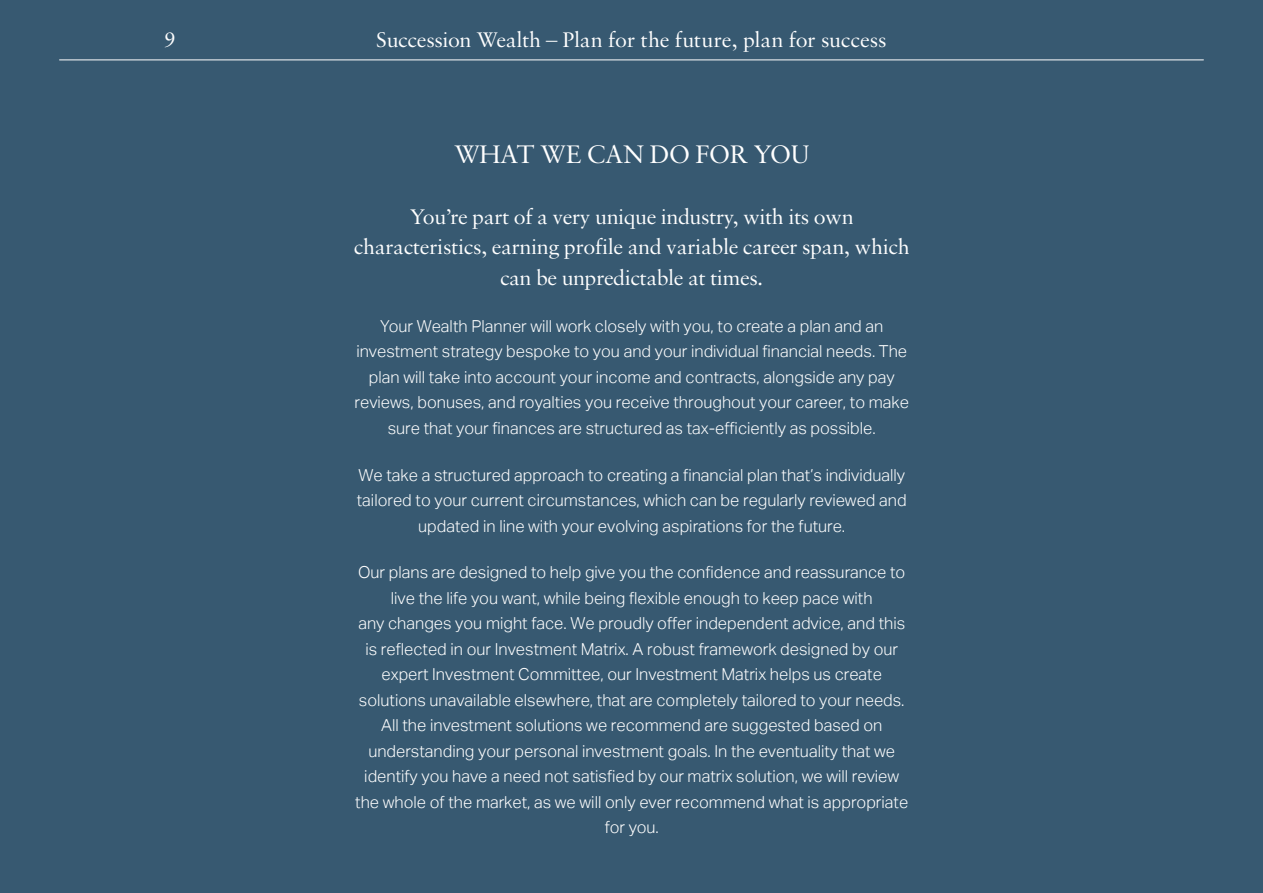
<style>
.page{position:relative;width:1263px;height:893px;background:#375971}
.page>*{position:absolute;margin:0;border:0;box-sizing:border-box;transform-origin:0 0}
.t1{font:27px "Sabon MT Std";letter-spacing:-.03em;color:#fff}
.t2{font:22.5px/30.8px "Sabon MT Std";letter-spacing:-.02em;color:#fff;text-align:center}
.t3{font:22.5px "Sabon MT Pro";letter-spacing:-.01em;color:#fff}
.t4{font:300 16.5px/25.5px "Aktiv Grotesk";color:#fff;text-align:center}
</style>
<div class="page">
<hr style="left:60px;top:60px;width:1143px;height:1px;background:#fff">
<h2 class="t3" style="left:165px;top:25px;width:12px">9</h2>
<h2 class="t3" style="left:376px;top:25px;width:512px">Succession Wealth – Plan for the future, plan for success</h2>
<h1 class="t1" style="left:454px;top:138px;width:357px">WHAT WE CAN DO FOR YOU</h1>
<h2 class="t2" style="left:354px;top:200px;width:557px">You’re part of a very unique industry, with its own characteristics, earning profile and variable career span, which can be unpredictable at times.</h2>
<p class="t4" style="left:355px;top:313px;width:556px">Your Wealth Planner will work closely with you, to create a plan and an investment strategy bespoke to you and your individual financial needs. The plan will take into account your income and contracts, alongside any pay reviews, bonuses, and royalties you receive throughout your career, to make sure that your finances are structured as tax-efficiently as possible.</p>
<p class="t4" style="left:357px;top:462px;width:551px">We take a structured approach to creating a financial plan that’s individually tailored to your current circumstances, which can be regularly reviewed and updated in line with your evolving aspirations for the future.</p>
<p class="t4" style="left:355px;top:560px;width:554px">Our plans are designed to help give you the confidence and reassurance to live the life you want, while being flexible enough to keep pace with<br>any changes you might face. We proudly offer independent advice, and this is reflected in our Investment Matrix. A robust framework designed by our expert Investment Committee, our Investment Matrix helps us create solutions unavailable elsewhere, that are completely tailored to your needs.<br>All the investment solutions we recommend are suggested based on understanding your personal investment goals. In the eventuality that we identify you have a need not satisfied by our matrix solution, we will review the whole of the market, as we will only ever recommend what is appropriate for you.</p>
</div>
